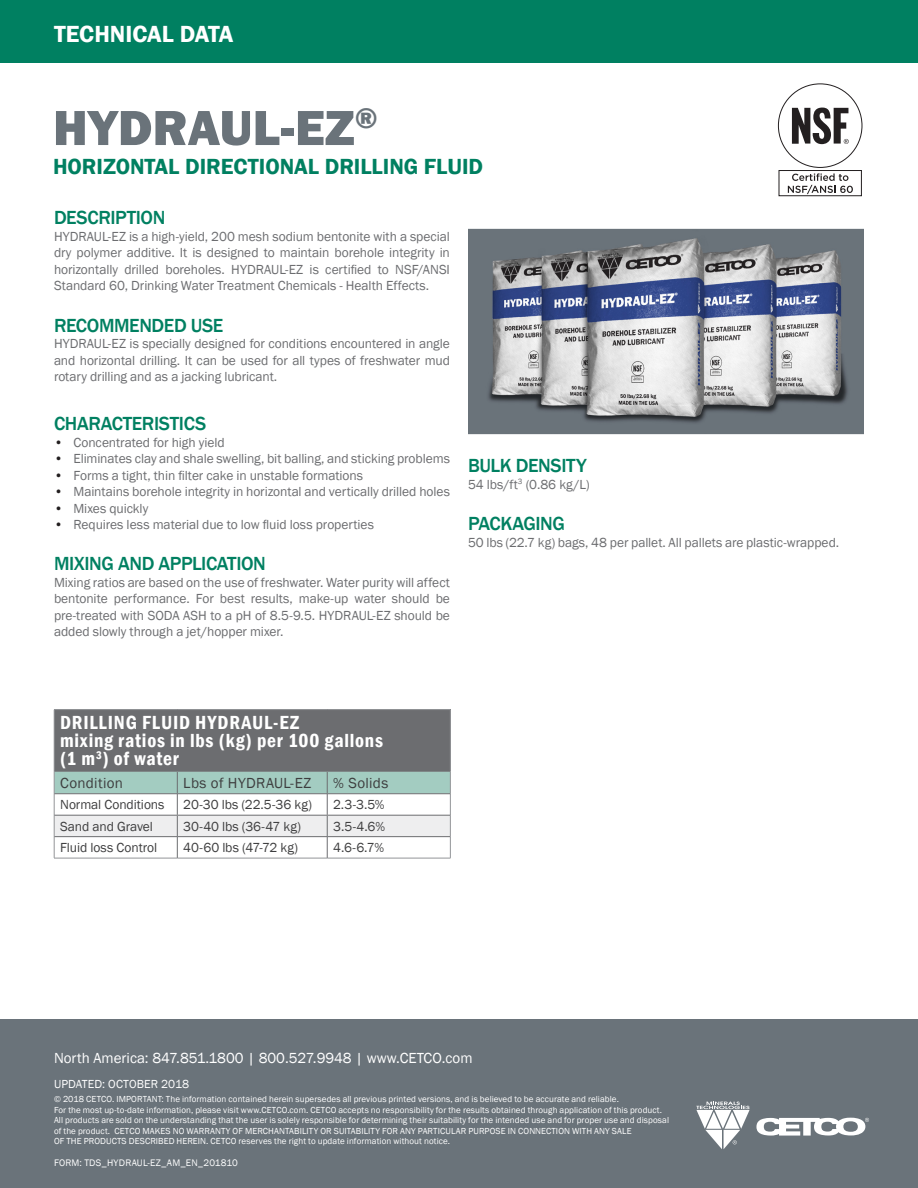
<style>
.page{position:relative;width:918px;height:1188px;background:#fff}
.page>*{position:absolute;margin:0;border:0;box-sizing:border-box;transform-origin:0 0}
.t1{font:800 51px "Franklin Gothic";color:#6a737a}
.t2{font:600 24px "Franklin Gothic";color:#fff}
.t3{font:600 22.5px "Franklin Gothic";color:#008061}
.Green_Body_Header{font:500 19.5px "Franklin Gothic";letter-spacing:-.02em;color:#008061}
.Body{font:600 condensed 19.5px/18px "Franklin Gothic";letter-spacing:.04em;color:#fff}
.t4{font:15px "Franklin Gothic";color:#fff}
.Table_Body{font:15px "Franklin Gothic";letter-spacing:.02em;color:#3e3e3f}
.Body-2{font:13.5px/16.5px "Franklin Gothic";letter-spacing:-.005em;color:#6c6d70;text-align:justify}
.Green_Body_Header-2{font:13.5px "Franklin Gothic";letter-spacing:-.005em;color:#6c6d70}
.Table_Body-2{font:13.5px "Franklin Gothic";letter-spacing:-.005em;color:#3e3e3f}
.t5{font:12px "Franklin Gothic";letter-spacing:.005em;color:#fff}
.t6{font:9.75px "Franklin Gothic";letter-spacing:.02em;color:#fff}
.t7{font:9px/10.5px "Franklin Gothic";letter-spacing:.01em;color:#fff}
.s1{color:#231f20}
</style>
<div class="page">
<div style="left:0;top:0;width:918px;height:63px;background:#008061"></div>
<div style="left:0;top:1019px;width:918px;height:169px;background:#6a737a"></div>
<svg style="left:756px;top:1118px;width:113px;height:18px"></svg>
<svg style="left:696px;top:1102px;width:54px;height:47px"></svg>
<img style="left:468px;top:229px;width:396px;height:205px">
<div style="left:54px;top:710px;width:396px;height:61px;background:#6c6d70"></div>
<hr style="left:54px;top:709px;width:123px;height:1px;background:#939598">
<hr style="left:54px;top:710px;width:1px;height:61px;background:#939598">
<hr style="left:177px;top:709px;width:150px;height:1px;background:#939598">
<hr style="left:327px;top:709px;width:124px;height:1px;background:#939598">
<hr style="left:450px;top:710px;width:1px;height:61px;background:#939598">
<hr style="left:54px;top:858px;width:123px;height:1px;background:#939598">
<hr style="left:177px;top:858px;width:150px;height:1px;background:#939598">
<hr style="left:327px;top:858px;width:124px;height:1px;background:#939598">
<svg style="left:54px;top:771px;width:397px;height:87px"></svg>
<svg style="left:792px;top:108px;width:57px;height:36px"></svg>
<div style="left:779px;top:170px;width:83px;height:26px;border:1px solid #231f20"></div>
<svg style="left:788px;top:173px;width:65px;height:21px"></svg>
<h2 class="t2" style="left:54px;top:19px;width:181px">TECHNICAL DATA</h2>
<p class="t1" style="left:53px;top:95px;width:326px">HYDRAUL-EZ<sup>®</sup></p>
<p class="t3" style="left:53px;top:153px;width:432px">HORIZONTAL DIRECTIONAL DRILLING FLUID</p>
<p class="Green_Body_Header" style="left:54px;top:206px;width:113px">DESCRIPTION</p>
<p class="Body-2" style="left:54px;top:229px;width:398px">HYDRAUL-EZ is a high-yield, 200 mesh sodium bentonite with a special dry polymer additive. It is designed to maintain borehole integrity in horizontally drilled boreholes. HYDRAUL-EZ is certified to NSF/ANSI Standard 60, Drinking Water Treatment Chemicals - Health Effects.</p>
<p class="Green_Body_Header" style="left:54px;top:313px;width:171px">RECOMMENDED USE</p>
<p class="Body-2" style="left:54px;top:336px;width:398px">HYDRAUL-EZ is specially designed for conditions encountered in angle and horizontal drilling. It can be used for all types of freshwater mud rotary drilling and as a jacking lubricant.</p>
<p class="Green_Body_Header" style="left:54px;top:412px;width:154px">CHARACTERISTICS</p>
<p class="Green_Body_Header-2" style="left:54px;top:434px;width:172px"><span class="s1">•</span> Concentrated for high yield</p>
<p class="Green_Body_Header-2" style="left:54px;top:450px;width:397px"><span class="s1">•</span> Eliminates clay and shale swelling, bit balling, and sticking problems</p>
<p class="Green_Body_Header-2" style="left:54px;top:467px;width:311px"><span class="s1">•</span> Forms a tight, thin filter cake in unstable formations</p>
<p class="Green_Body_Header-2" style="left:54px;top:483px;width:397px"><span class="s1">•</span> Maintains borehole integrity in horizontal and vertically drilled holes</p>
<p class="Green_Body_Header-2" style="left:54px;top:500px;width:96px"><span class="s1">•</span> Mixes quickly</p>
<p class="Green_Body_Header-2" style="left:54px;top:516px;width:321px"><span class="s1">•</span> Requires less material due to low fluid loss properties</p>
<p class="Green_Body_Header" style="left:54px;top:552px;width:213px">MIXING AND APPLICATION</p>
<p class="Body-2" style="left:54px;top:574px;width:398px">Mixing ratios are based on the use of freshwater. Water purity will affect bentonite performance. For best results, make-up water should be pre-treated with SODA ASH to a pH of 8.5-9.5. HYDRAUL-EZ should be added slowly through a jet/hopper mixer.</p>
<p class="Green_Body_Header" style="left:468px;top:454px;width:120px">BULK DENSITY</p>
<p class="Body-2" style="left:468px;top:476px;width:123px">54 lbs/ft<sup>3</sup> (0.86 kg/L)</p>
<p class="Green_Body_Header" style="left:468px;top:511px;width:99px">PACKAGING</p>
<p class="Body-2" style="left:468px;top:534px;width:373px">50 lbs (22.7 kg) bags, 48 per pallet. All pallets are plastic-wrapped.</p>
<p class="Body" style="left:60px;top:713px;width:240px">DRILLING FLUID HYDRAUL-EZ</p>
<p class="Body" style="left:60px;top:731px;width:324px">mixing ratios in lbs (kg) per 100 gallons (1 m<sup>3</sup>) of water</p>
<p class="Table_Body" style="left:60px;top:773px;width:64px">Condition</p>
<p class="Table_Body" style="left:183px;top:773px;width:130px">Lbs of HYDRAUL-EZ</p>
<p class="Table_Body" style="left:333px;top:773px;width:57px">% Solids</p>
<p class="Table_Body-2" style="left:60px;top:796px;width:106px">Normal Conditions</p>
<p class="Table_Body-2" style="left:183px;top:796px;width:130px">20-30 lbs (22.5-36 kg)</p>
<p class="Table_Body-2" style="left:333px;top:796px;width:53px">2.3-3.5%</p>
<p class="Table_Body-2" style="left:60px;top:818px;width:94px">Sand and Gravel</p>
<p class="Table_Body-2" style="left:183px;top:818px;width:119px">30-40 lbs (36-47 kg)</p>
<p class="Table_Body-2" style="left:333px;top:818px;width:53px">3.5-4.6%</p>
<p class="Table_Body-2" style="left:60px;top:839px;width:99px">Fluid loss Control</p>
<p class="Table_Body-2" style="left:183px;top:839px;width:116px">40-60 lbs (47-72 kg)</p>
<p class="Table_Body-2" style="left:333px;top:839px;width:53px">4.6-6.7%</p>
<p class="t4" style="left:54px;top:1049px;width:420px">North America: 847.851.1800 | 800.527.9948 | www.CETCO.com</p>
<p class="t7" style="left:54px;top:1094px;width:617px">© 2018 CETCO. IMPORTANT: The information contained herein supersedes all previous printed versions, and is believed to be accurate and reliable.<br>For the most up-to-date information, please visit www.CETCO.com. CETCO accepts no responsibility for the results obtained through application of this product.<br>All products are sold on the understanding that the user is solely responsible for determining their suitability for the intended use and for proper use and disposal of the product. CETCO MAKES NO WARRANTY OF MERCHANTABILITY OR SUITABILITY FOR ANY PARTICULAR PURPOSE IN CONNECTION WITH ANY SALE<br>OF THE PRODUCTS DESCRIBED HEREIN. CETCO reserves the right to update information without notice.</p>
<p class="t5" style="left:54px;top:1076px;width:137px">UPDATED: OCTOBER 2018</p>
<p class="t6" style="left:54px;top:1157px;width:185px">FORM: TDS_HYDRAUL-EZ_AM_EN_201810</p>
</div>
